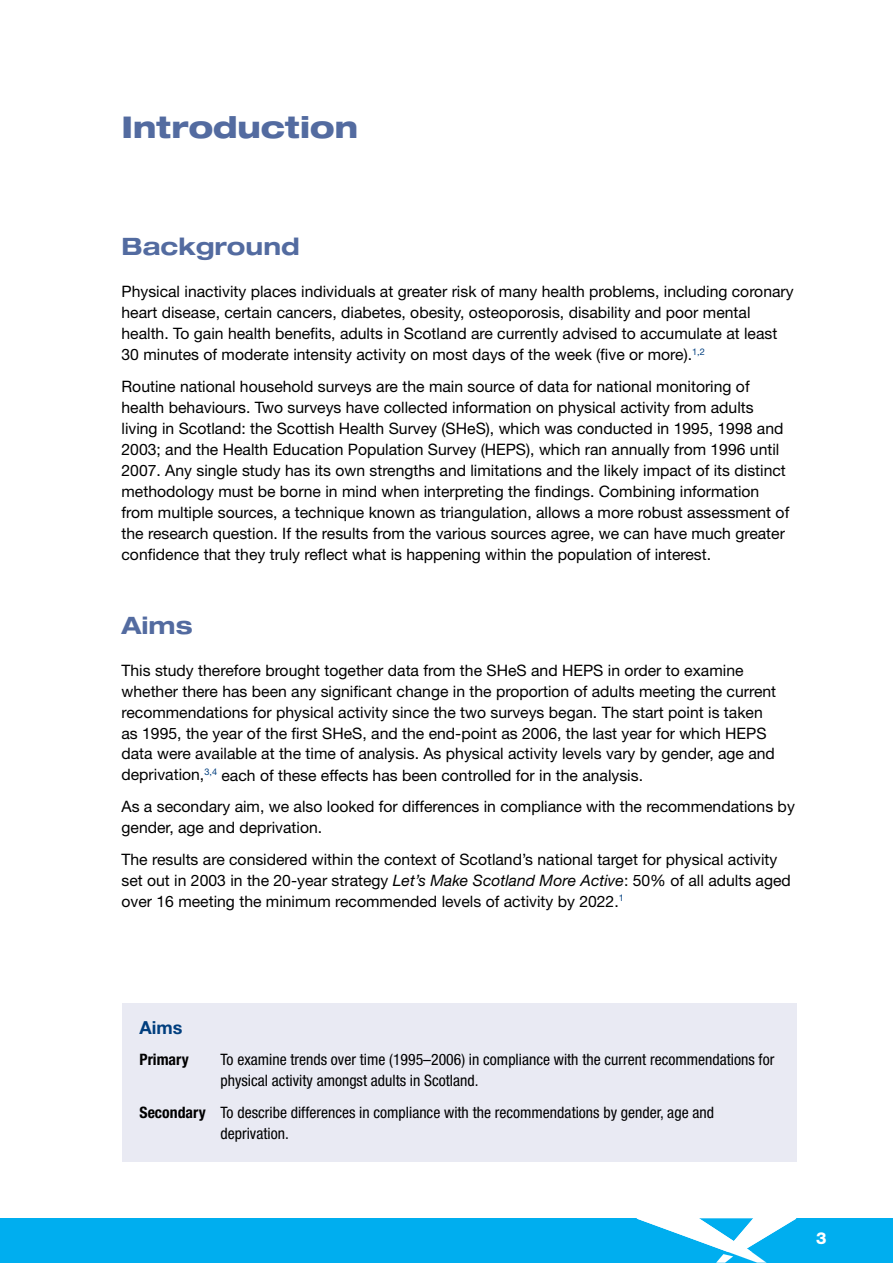
<style>
.page{position:relative;width:893px;height:1263px;background:#fff}
.page>*{position:absolute;margin:0;border:0;box-sizing:border-box;transform-origin:0 0}
.t1{font:800 expanded 30px "Helvetica Neue LT Pro";color:#536ba0}
.t2{font:700 expanded 24px "Helvetica Neue LT Pro";color:#536ba0}
.t3{font:700 18px "Helvetica Neue LT Pro";color:#003e7e}
.t4{font:800 16.5px "Helvetica Neue LT Pro";color:#fff}
.t5{font:15.75px/21px "Helvetica Neue LT Pro";color:#000}
.t6{font:condensed 15.75px/21px "Helvetica Neue LT Pro";color:#000}
.t7{font:700 condensed 15.75px "Helvetica Neue LT Pro";color:#000}
.s1{font-style:italic}
.s2{font-weight:700}
</style>
<div class="page">
<div style="left:796px;top:1218px;width:97px;height:45px;background:#00aeef"></div>
<div style="left:0;top:1218px;width:636px;height:45px;background:#00aeef"></div>
<svg style="left:636px;top:1218px;width:161px;height:45px"></svg>
<div style="left:122px;top:1003px;width:674px;height:158px;background:#e9eaf3"></div>
<h1 class="t1" style="left:122px;top:108px;width:238px">Introduction</h1>
<h2 class="t2" style="left:122px;top:231px;width:180px">Background</h2>
<p class="t5" style="left:122px;top:281px;width:674px">Physical inactivity places individuals at greater risk of many health problems, including coronary heart disease, certain cancers, diabetes, obesity, osteoporosis, disability and poor mental health. To gain health benefits, adults in Scotland are currently advised to accumulate at least 30 minutes of moderate intensity activity on most days of the week (five or more).<sup>1,2</sup></p>
<p class="t5" style="left:122px;top:375px;width:669px">Routine national household surveys are the main source of data for national monitoring of health behaviours. Two surveys have collected information on physical activity from adults living in Scotland: the Scottish Health Survey (SHeS), which was conducted in 1995, 1998 and 2003; and the Health Education Population Survey (HEPS), which ran annually from 1996 until 2007. Any single study has its own strengths and limitations and the likely impact of its distinct methodology must be borne in mind when interpreting the findings. Combining information from multiple sources, a technique known as triangulation, allows a more robust assessment of the research question. If the results from the various sources agree, we can have much greater confidence that they truly reflect what is happening within the population of interest.</p>
<h2 class="t2" style="left:122px;top:609px;width:73px">Aims</h2>
<p class="t5" style="left:122px;top:659px;width:656px">This study therefore brought together data from the SHeS and HEPS in order to examine whether there has been any significant change in the proportion of adults meeting the current recommendations for physical activity since the two surveys began. The start point is taken as 1995, the year of the first SHeS, and the end-point as 2006, the last year for which HEPS data were available at the time of analysis. As physical activity levels vary by gender, age and deprivation,<sup>3,4</sup> each of these effects has been controlled for in the analysis.</p>
<p class="t5" style="left:122px;top:795px;width:675px">As a secondary aim, we also looked for differences in compliance with the recommendations by gender, age and deprivation.</p>
<p class="t5" style="left:122px;top:848px;width:671px">The results are considered within the context of Scotland’s national target for physical activity set out in 2003 in the 20-year strategy <span class="s1">Let’s Make Scotland More Active</span>: 50% of all adults aged over 16 meeting the minimum recommended levels of activity by 2022.<sup>1</sup></p>
<p class="t3" style="left:140px;top:1016px;width:44px">Aims</p>
<p class="t7" style="left:140px;top:1050px;width:51px">Primary</p>
<p class="t6" style="left:221px;top:1049px;width:555px">To examine trends over time (1995–2006) in compliance with the current recommendations for physical activity amongst adults in Scotland.</p>
<p class="t6" style="left:221px;top:1101px;width:495px;text-indent:-81px"><span class="s2">Secondary</span> To describe differences in compliance with the recommendations by gender, age and deprivation.</p>
<p class="t4" style="left:816px;top:1228px;width:12px">3</p>
</div>
